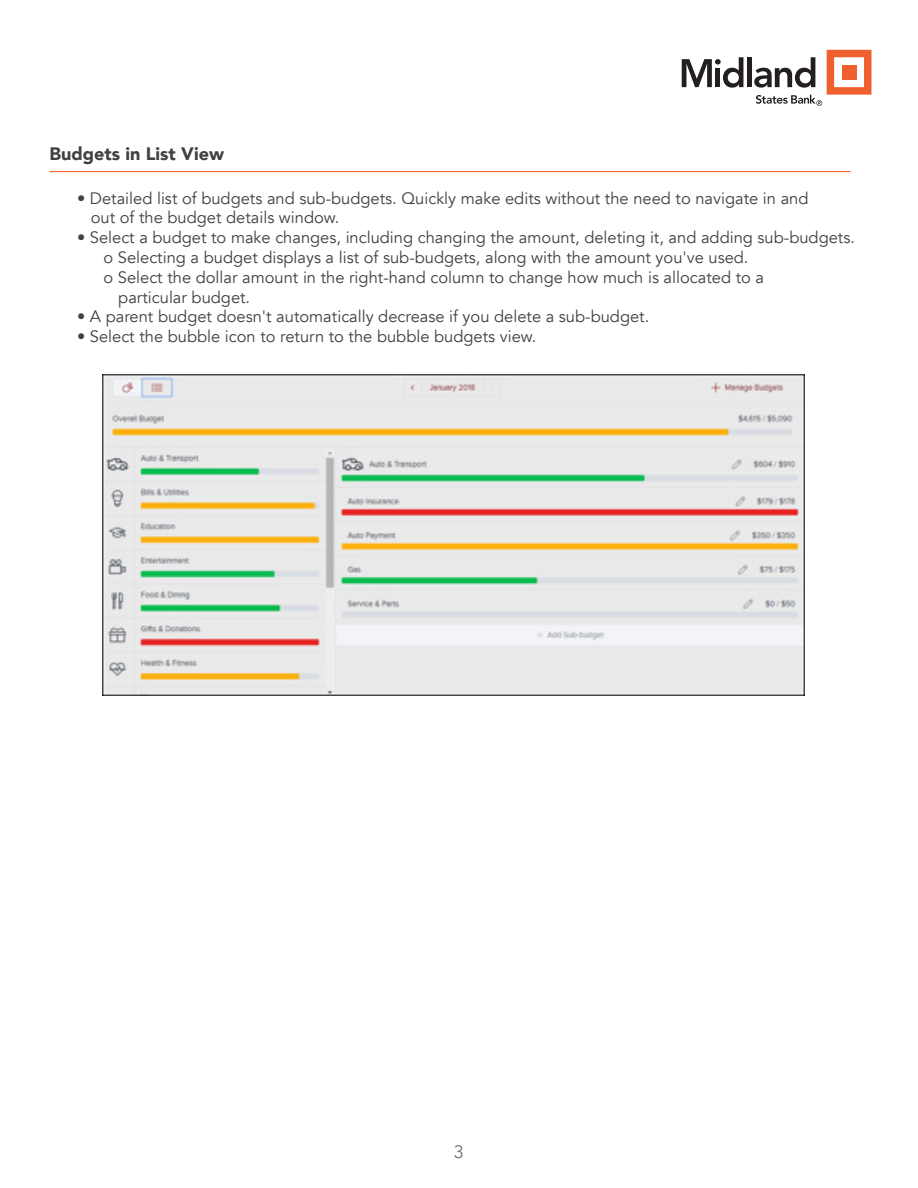
<style>
.page{position:relative;width:918px;height:1188px;background:#fff}
.page>*{position:absolute;margin:0;border:0;box-sizing:border-box;transform-origin:0 0}
.t1{font:900 18px "Avenir";color:#414042}
.t2{font:18px "Avenir";color:#6d6e71}
.t3{font:16.5px/19.8px "Avenir";color:#414042}
</style>
<div class="page">
<svg style="left:682px;top:57px;width:61px;height:31px"></svg>
<hr style="left:747px;top:57px;width:4px;height:30px;background:#231f20">
<svg style="left:754px;top:50px;width:118px;height:56px"></svg>
<div style="left:842px;top:65px;width:15px;height:15px;background:#f0602f"></div>
<hr style="left:50px;top:171px;width:800px;height:1px;background:#f1612f">
<img style="left:103px;top:375px;width:702px;height:321px">
<p class="t1" style="left:50px;top:138px;width:176px">Budgets in List View</p>
<p class="t3" style="left:91px;top:188px;width:719px;text-indent:-14px">• Detailed list of budgets and sub-budgets. Quickly make edits without the need to navigate in and out of the budget details window.</p>
<p class="t3" style="left:77px;top:228px;width:780px">• Select a budget to make changes, including changing the amount, deleting it, and adding sub-budgets.</p>
<p class="t3" style="left:104px;top:248px;width:647px">o Selecting a budget displays a list of sub-budgets, along with the amount you've used.</p>
<p class="t3" style="left:104px;top:267px;width:662px">o Select the dollar amount in the right-hand column to change how much is allocated to a</p>
<p class="t3" style="left:118px;top:287px;width:133px">particular budget.</p>
<p class="t3" style="left:77px;top:307px;width:574px">• A parent budget doesn't automatically decrease if you delete a sub-budget.</p>
<p class="t3" style="left:77px;top:327px;width:461px">• Select the bubble icon to return to the bubble budgets view.</p>
<p class="t2" style="left:454px;top:1141px;width:12px">3</p>
</div>
